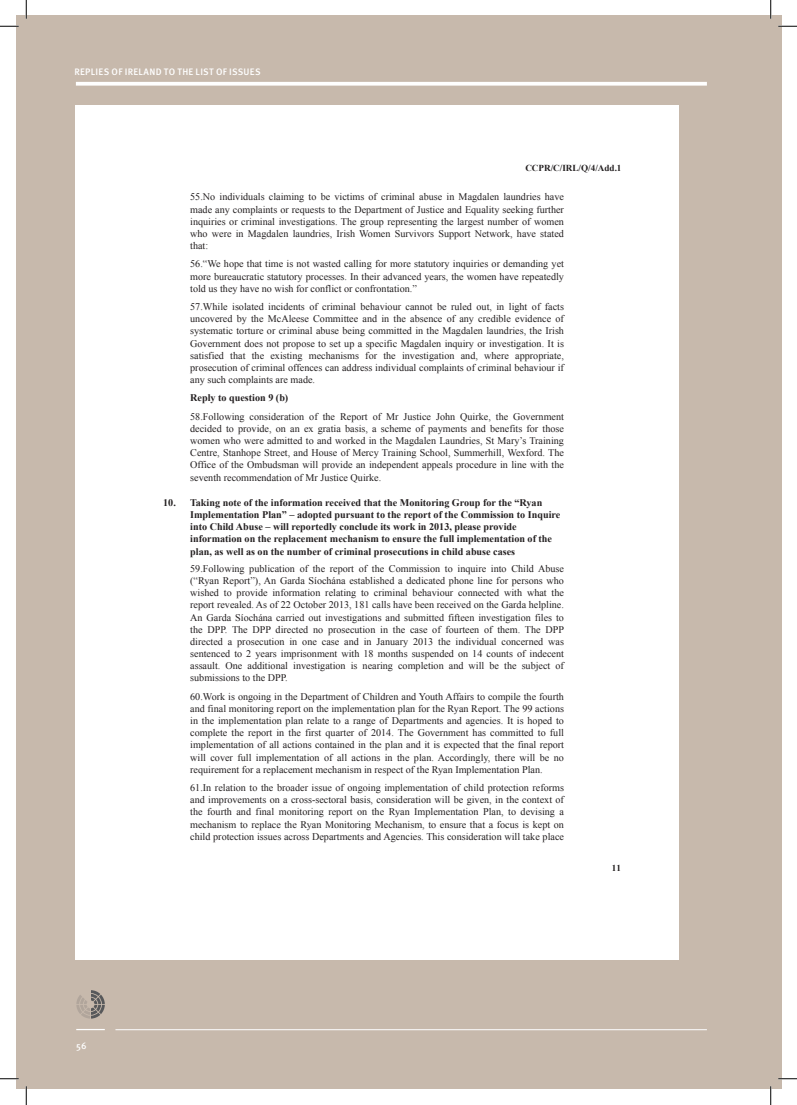
<style>
.page{position:relative;width:797px;height:1105px;background:#fff}
.page>*{position:absolute;margin:0;border:0;box-sizing:border-box;transform-origin:0 0}
.t1{font:10.12px/12.1px "Times New Roman";color:#231f20;text-align:justify}
.t2{font:700 10.12px/12.1px "Times New Roman";color:#231f20}
.t3{font:500 9.38px "Meta Pro";letter-spacing:.03em;color:#fff}
.t4{font:500 9.38px "Meta Pro";letter-spacing:.03em;color:#e7f5fc}
.t5{font:700 9.12px "Times New Roman";color:#231f20}
</style>
<div class="page">
<div style="left:16px;top:16px;width:765px;height:1073px;background:#c7b9ac"></div>
<div style="left:75px;top:105px;width:604px;height:854px;background:#fff"></div>
<svg style="left:76px;top:82px;width:631px;height:4px;background:#f9f7f6"></svg>
<svg style="left:76px;top:1029px;width:29px;height:1px"></svg>
<hr style="left:115px;top:1029px;width:592px;height:1px;background:#fff">
<svg style="left:76px;top:990px;width:29px;height:29px"></svg>
<svg style="left:0;top:25px;width:19px;height:2px"></svg>
<svg style="left:778px;top:25px;width:19px;height:2px"></svg>
<svg style="left:0;top:1078px;width:19px;height:1px"></svg>
<svg style="left:778px;top:1078px;width:19px;height:1px"></svg>
<svg style="left:25px;top:0;width:2px;height:19px"></svg>
<svg style="left:25px;top:1086px;width:2px;height:19px"></svg>
<svg style="left:770px;top:0;width:1px;height:19px"></svg>
<svg style="left:770px;top:1086px;width:1px;height:19px"></svg>
<p class="t4" style="left:76px;top:66px;width:172px">L GACY PROJECT SHADOW REPORT 2013</p>
<p class="t3" style="left:74px;top:66px;width:188px">REPLIES OF IRELAND TO THE LIST OF ISSUES</p>
<p class="t5" style="left:525px;top:162px;width:98px">CCPR/C/IRL/Q/4/Add.1</p>
<p class="t3" style="left:76px;top:1039px;width:12px">56</p>
<p class="t1" style="left:190px;top:191px;width:375px">55.No individuals claiming to be victims of criminal abuse in Magdalen laundries have made any complaints or requests to the Department of Justice and Equality seeking further inquiries or criminal investigations. The group representing the largest number of women who were in Magdalen laundries, Irish Women Survivors Support Network, have stated that:</p>
<p class="t1" style="left:190px;top:258px;width:375px">56.“We hope that time is not wasted calling for more statutory inquiries or demanding yet more bureaucratic statutory processes. In their advanced years, the women have repeatedly told us they have no wish for conflict or confrontation.”</p>
<p class="t1" style="left:190px;top:300px;width:375px">57.While isolated incidents of criminal behaviour cannot be ruled out, in light of facts uncovered by the McAleese Committee and in the absence of any credible evidence of systematic torture or criminal abuse being committed in the Magdalen laundries, the Irish Government does not propose to set up a specific Magdalen inquiry or investigation. It is satisfied that the existing mechanisms for the investigation and, where appropriate, prosecution of criminal offences can address individual complaints of criminal behaviour if any such complaints are made.</p>
<p class="t2" style="left:190px;top:392px;width:100px">Reply to question 9 (b)</p>
<p class="t1" style="left:190px;top:410px;width:375px">58.Following consideration of the Report of Mr Justice John Quirke, the Government decided to provide, on an ex gratia basis, a scheme of payments and benefits for those women who were admitted to and worked in the Magdalen Laundries, St Mary’s Training Centre, Stanhope Street, and House of Mercy Training School, Summerhill, Wexford. The Office of the Ombudsman will provide an independent appeals procedure in line with the seventh recommendation of Mr Justice Quirke.</p>
<p class="t2" style="left:190px;top:496px;width:371px;text-indent:-27px">10. Taking note of the information received that the Monitoring Group for the “Ryan Implementation Plan” – adopted pursuant to the report of the Commission to Inquire into Child Abuse – will reportedly conclude its work in 2013, please provide information on the replacement mechanism to ensure the full implementation of the plan, as well as on the number of criminal prosecutions in child abuse cases</p>
<p class="t1" style="left:190px;top:562px;width:375px">59.Following publication of the report of the Commission to inquire into Child Abuse (“Ryan Report”), An Garda Síochána established a dedicated phone line for persons who wished to provide information relating to criminal behaviour connected with what the report revealed. As of 22 October 2013, 181 calls have been received on the Garda helpline.<br>An Garda Síochána carried out investigations and submitted fifteen investigation files to the DPP. The DPP directed no prosecution in the case of fourteen of them. The DPP directed a prosecution in one case and in January 2013 the individual concerned was sentenced to 2 years imprisonment with 18 months suspended on 14 counts of indecent assault. One additional investigation is nearing completion and will be the subject of submissions to the DPP.</p>
<p class="t1" style="left:190px;top:690px;width:375px">60.Work is ongoing in the Department of Children and Youth Affairs to compile the fourth and final monitoring report on the implementation plan for the Ryan Report. The 99 actions in the implementation plan relate to a range of Departments and agencies. It is hoped to complete the report in the first quarter of 2014. The Government has committed to full implementation of all actions contained in the plan and it is expected that the final report will cover full implementation of all actions in the plan. Accordingly, there will be no requirement for a replacement mechanism in respect of the Ryan Implementation Plan.</p>
<p class="t1" style="left:190px;top:781px;width:375px">61.In relation to the broader issue of ongoing implementation of child protection reforms and improvements on a cross-sectoral basis, consideration will be given, in the context of the fourth and final monitoring report on the Ryan Implementation Plan, to devising a mechanism to replace the Ryan Monitoring Mechanism, to ensure that a focus is kept on child protection issues across Departments and Agencies. This consideration will take place</p>
<p class="t5" style="left:611px;top:862px;width:11px">11</p>
</div>
